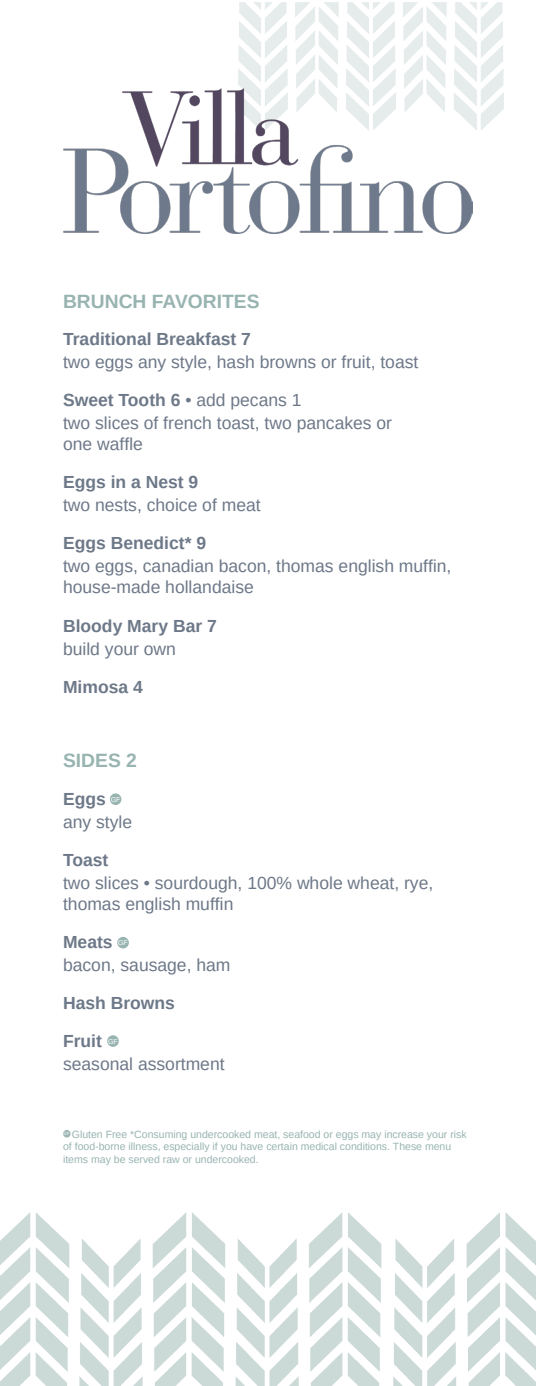
<style>
.page{position:relative;width:536px;height:1386px;background:#fff}
.page>*{position:absolute;margin:0;border:0;box-sizing:border-box;transform-origin:0 0}
.t1{font:700 19.25px "Arimo";color:#98b4b1}
.t2{font:17.5px/21px "Arimo";color:#6d7888}
.t3{font:700 17.5px "Arimo";color:#6d7888}
.t4{font:10.5px/12.6px "Arimo";color:#98b4b1}
.t5{font:7px "Arimo";color:#fff}
.t6{font:4.55px "Arimo";color:#fff}
.s1{font-weight:400}
</style>
<div class="page">
<img style="left:0;top:1213px;width:536px;height:173px">
<img style="left:238px;top:2px;width:266px;height:128px">
<img style="left:63px;top:88px;width:409px;height:145px">
<div style="left:63px;top:1130px;width:8px;height:7px;background:#98b4b1;border-radius:50%"></div>
<div style="left:107px;top:1035px;width:12px;height:12px;background:#98b4b1;border-radius:50%"></div>
<div style="left:117px;top:937px;width:12px;height:11px;background:#98b4b1;border-radius:50%"></div>
<div style="left:110px;top:793px;width:11px;height:12px;background:#98b4b1;border-radius:50%"></div>
<p class="t1" style="left:63px;top:288px;width:198px">BRUNCH FAVORITES</p>
<p class="t3" style="left:63px;top:327px;width:189px">Traditional Breakfast 7</p>
<p class="t2" style="left:63px;top:352px;width:357px">two eggs any style, hash browns or fruit, toast</p>
<p class="t3" style="left:63px;top:388px;width:240px">Sweet Tooth 6 <span class="s1">• add pecans 1</span></p>
<p class="t2" style="left:63px;top:412px;width:330px">two slices of french toast, two pancakes or</p>
<p class="t2" style="left:63px;top:433px;width:81px">one waffle</p>
<p class="t3" style="left:63px;top:470px;width:137px">Eggs in a Nest 9</p>
<p class="t2" style="left:63px;top:494px;width:199px">two nests, choice of meat</p>
<p class="t3" style="left:63px;top:531px;width:144px">Eggs Benedict* 9</p>
<p class="t2" style="left:63px;top:556px;width:390px">two eggs, canadian bacon, thomas english muffin, house-made hollandaise</p>
<p class="t3" style="left:63px;top:614px;width:155px">Bloody Mary Bar 7</p>
<p class="t2" style="left:63px;top:638px;width:114px">build your own</p>
<p class="t3" style="left:63px;top:675px;width:81px">Mimosa 4</p>
<p class="t1" style="left:63px;top:747px;width:75px">SIDES 2</p>
<p class="t3" style="left:63px;top:787px;width:44px">Eggs</p>
<p class="t5" style="left:111px;top:795px;width:11px">GF</p>
<p class="t2" style="left:63px;top:811px;width:71px">any style</p>
<p class="t3" style="left:63px;top:848px;width:47px">Toast</p>
<p class="t2" style="left:63px;top:872px;width:371px">two slices • sourdough, 100% whole wheat, rye, thomas english muffin</p>
<p class="t3" style="left:63px;top:930px;width:51px">Meats</p>
<p class="t5" style="left:118px;top:938px;width:11px">GF</p>
<p class="t2" style="left:63px;top:955px;width:169px">bacon, sausage, ham</p>
<p class="t3" style="left:63px;top:991px;width:113px">Hash Browns</p>
<p class="t3" style="left:63px;top:1029px;width:40px">Fruit</p>
<p class="t5" style="left:108px;top:1037px;width:11px">GF</p>
<p class="t2" style="left:63px;top:1053px;width:163px">seasonal assortment</p>
<p class="t4" style="left:63px;top:1128px;width:405px;text-indent:9px">Gluten Free *Consuming undercooked meat, seafood or eggs may increase your risk of food-borne illness, especially if you have certain medical conditions. These menu items may be served raw or undercooked.</p>
<p class="t6" style="left:64px;top:1131px;width:8px">GF</p>
</div>
